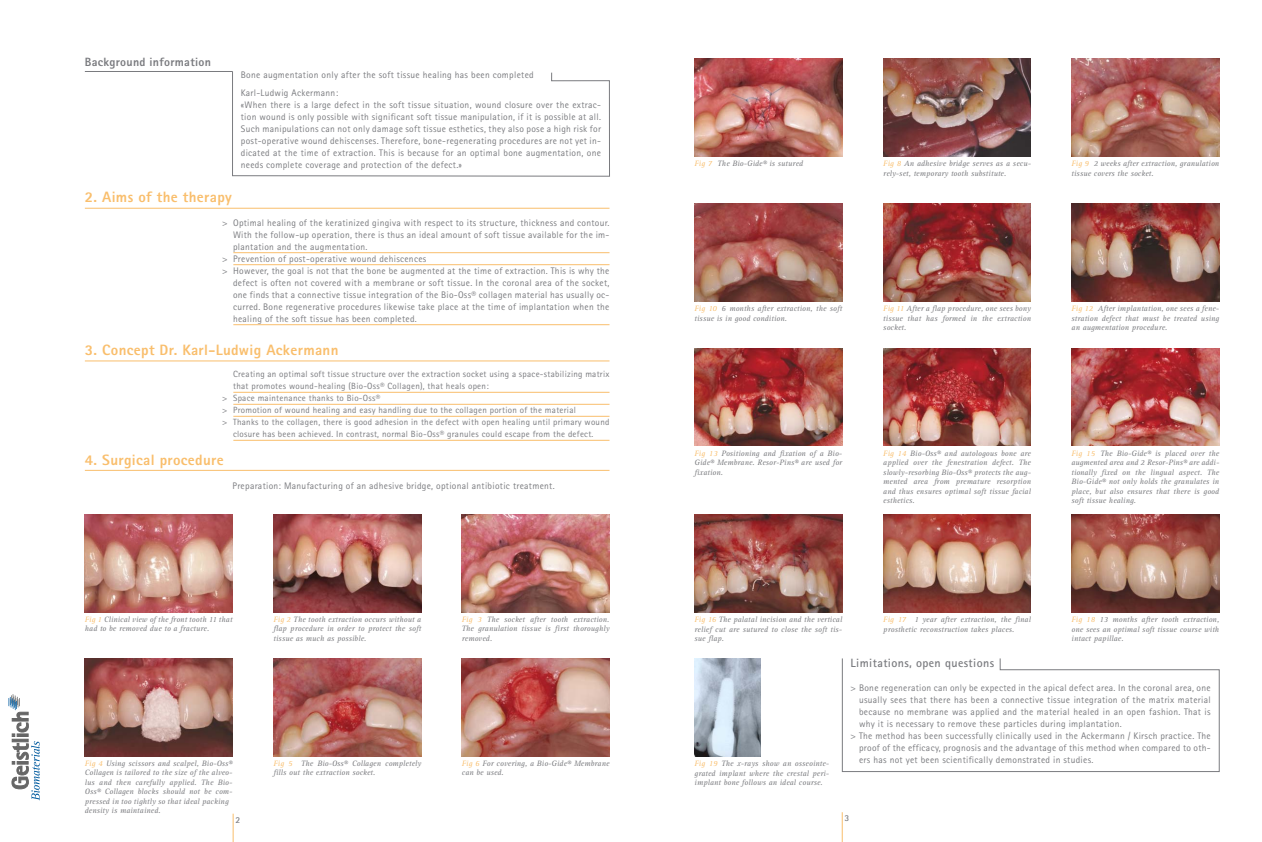
<style>
.page{position:relative;width:1262px;height:842px;background:#fff}
.page>*{position:absolute;margin:0;border:0;box-sizing:border-box;transform-origin:0 0}
.t1{font:800 15px "Rotis Sans Serif";letter-spacing:.02em;color:#f9be6c}
.t2{font:700 12px "Rotis Sans Serif";letter-spacing:.03em;color:#7a7b7f}
.t3{font:800 12px "Rotis Sans Serif";letter-spacing:.02em;color:#7a7b7f}
.t4{font:9.5px/12px "Rotis Sans Serif";letter-spacing:.03em;color:#7a7b7f}
.t5{font:9px "Rotis Sans Serif";letter-spacing:.03em;color:#7a7b7f}
.t6{font:700 9px "Rotis Sans Serif";color:#7a7b7f}
.t7{font:italic 8px/9.5px "Rotis Serif";letter-spacing:.01em;color:#7a7b7f;text-align:justify}
.s1{color:#f9be6c}
</style>
<div class="page">
<hr style="left:85px;top:208px;width:524px;height:1px;background:#f9be6c">
<hr style="left:85px;top:361px;width:524px;height:1px;background:#f9be6c">
<hr style="left:85px;top:470px;width:524px;height:1px;background:#f9be6c">
<hr style="left:233px;top:252px;width:376px;height:1px;background:#f9be6c">
<hr style="left:233px;top:264px;width:376px;height:1px;background:#f9be6c">
<hr style="left:233px;top:324px;width:376px;height:1px;background:#f9be6c">
<hr style="left:233px;top:392px;width:376px;height:1px;background:#f9be6c">
<hr style="left:233px;top:404px;width:376px;height:1px;background:#f9be6c">
<hr style="left:233px;top:416px;width:376px;height:1px;background:#f9be6c">
<hr style="left:233px;top:440px;width:376px;height:1px;background:#f9be6c">
<img style="left:694px;top:59px;width:148px;height:98px">
<img style="left:883px;top:59px;width:147px;height:98px">
<img style="left:1071px;top:59px;width:148px;height:98px">
<img style="left:694px;top:203px;width:148px;height:98px">
<img style="left:883px;top:203px;width:147px;height:98px">
<img style="left:1071px;top:203px;width:148px;height:98px">
<img style="left:694px;top:348px;width:148px;height:98px">
<img style="left:883px;top:348px;width:147px;height:98px">
<img style="left:1071px;top:348px;width:148px;height:98px">
<img style="left:694px;top:515px;width:148px;height:98px">
<img style="left:883px;top:515px;width:147px;height:98px">
<img style="left:1071px;top:515px;width:148px;height:98px">
<img style="left:85px;top:514px;width:147px;height:98px">
<img style="left:273px;top:514px;width:148px;height:98px">
<img style="left:462px;top:514px;width:147px;height:98px">
<img style="left:85px;top:658px;width:147px;height:98px">
<img style="left:273px;top:658px;width:148px;height:98px">
<img style="left:462px;top:658px;width:147px;height:98px">
<svg style="left:232px;top:71px;width:378px;height:106px"></svg>
<svg style="left:9px;top:694px;width:31px;height:106px"></svg>
<img style="left:694px;top:658px;width:66px;height:98px">
<svg style="left:233px;top:814px;width:1px;height:28px"></svg>
<hr style="left:842px;top:812px;width:1px;height:30px;background:#f9be6c">
<hr style="left:85px;top:71px;width:147px;height:1px;background:#7a7b7f">
<svg style="left:842px;top:658px;width:377px;height:114px"></svg>
<h2 class="t3" style="left:85px;top:58px;width:128px">Background information</h2>
<h1 class="t1" style="left:85px;top:191px;width:148px">2. Aims of the therapy</h1>
<p class="t4" style="left:241px;top:67px;width:294px;line-height:18px">Bone augmentation only after the soft tissue healing has been completed<br>Karl-Ludwig Ackermann:</p>
<p class="t4" style="left:241px;top:100px;width:362px;text-align:justify">«When there is a large defect in the soft tissue situation, wound closure over the extrac&shy;tion wound is only possible with significant soft tissue manipulation, if it is possible at all.<br>Such manipulations can not only damage soft tissue esthetics, they also pose a high risk for post-operative wound dehiscenses. Therefore, bone-regenerating procedures are not yet in&shy;dicated at the time of extraction. This is because for an optimal bone augmentation, one needs complete coverage and protection of the defect.»</p>
<p class="t4" style="left:222px;top:217px;width:389px">&gt; Optimal healing of the keratinized gingiva with respect to its structure, thickness and contour.</p>
<p class="t4" style="left:233px;top:229px;width:378px">With the follow-up operation, there is thus an ideal amount of soft tissue available for the im-</p>
<p class="t4" style="left:233px;top:241px;width:136px">plantation and the augmentation.</p>
<p class="t4" style="left:222px;top:253px;width:206px">&gt; Prevention of post-operative wound dehiscences</p>
<p class="t4" style="left:222px;top:265px;width:389px">&gt; However, the goal is not that the bone be augmented at the time of extraction. This is why the</p>
<p class="t4" style="left:233px;top:277px;width:378px">defect is often not covered with a membrane or soft tissue. In the coronal area of the socket,</p>
<p class="t4" style="left:233px;top:289px;width:378px">one finds that a connective tissue integration of the Bio-Oss® collagen material has usually oc-</p>
<p class="t4" style="left:233px;top:301px;width:378px">curred. Bone regenerative procedures likewise take place at the time of implantation when the</p>
<p class="t4" style="left:233px;top:313px;width:185px">healing of the soft tissue has been completed.</p>
<h1 class="t1" style="left:85px;top:344px;width:255px">3. Concept Dr. Karl-Ludwig Ackermann</h1>
<p class="t5" style="left:233px;top:371px;width:378px">Creating an optimal soft tissue structure over the extraction socket using a space-stabilizing matrix</p>
<p class="t5" style="left:233px;top:383px;width:257px">that promotes wound-healing (Bio-Oss® Collagen), that heals open:</p>
<p class="t5" style="left:222px;top:395px;width:160px">&gt; Space maintenance thanks to Bio-Oss®</p>
<p class="t5" style="left:222px;top:407px;width:355px">&gt; Promotion of wound healing and easy handling due to the collagen portion of the material</p>
<p class="t5" style="left:222px;top:419px;width:389px">&gt; Thanks to the collagen, there is good adhesion in the defect with open healing until primary wound</p>
<p class="t5" style="left:233px;top:431px;width:362px">closure has been achieved. In contrast, normal Bio-Oss® granules could escape from the defect.</p>
<h1 class="t1" style="left:85px;top:454px;width:140px">4. Surgical procedure</h1>
<p class="t4" style="left:232px;top:481px;width:323px">Preparation: Manufacturing of an adhesive bridge, optional antibiotic treatment.</p>
<p class="t7" style="left:85px;top:615px;width:149px"><span class="s1">Fig 1</span> Clinical view of the front tooth 11 that had to be removed due to a fracture.</p>
<p class="t7" style="left:273px;top:615px;width:149px"><span class="s1">Fig 2</span> The tooth extraction occurs without a flap procedure in order to protect the soft tissue as much as possible.</p>
<p class="t7" style="left:462px;top:615px;width:149px"><span class="s1">Fig 3</span> The socket after tooth extraction.<br>The granulation tissue is first thoroughly removed.</p>
<p class="t7" style="left:883px;top:159px;width:149px"><span class="s1">Fig 8</span> An adhesive bridge serves as a secu&shy;rely-set, temporary tooth substitute.</p>
<p class="t7" style="left:694px;top:159px;width:110px"><span class="s1">Fig 7</span> The Bio-Gide® is sutured</p>
<p class="t7" style="left:1071px;top:159px;width:149px"><span class="s1">Fig 9</span> 2 weeks after extraction, granulation tissue covers the socket.</p>
<p class="t7" style="left:694px;top:304px;width:149px"><span class="s1">Fig 10</span> 6 months after extraction, the soft tissue is in good condition.</p>
<p class="t7" style="left:883px;top:304px;width:149px"><span class="s1">Fig 11</span> After a flap procedure, one sees bony tissue that has formed in the extraction socket.</p>
<p class="t7" style="left:1071px;top:304px;width:149px"><span class="s1">Fig 12</span> After implantation, one sees a fene&shy;stration defect that must be treated using an augmentation procedure.</p>
<p class="t7" style="left:694px;top:449px;width:149px"><span class="s1">Fig 13</span> Positioning and fixation of a Bio-Gide® Membrane. Resor-Pins® are used for fixation.</p>
<p class="t7" style="left:883px;top:449px;width:149px"><span class="s1">Fig 14</span> Bio-Oss® and autologous bone are applied over the fenestration defect. The slowly-resorbing Bio-Oss® protects the aug&shy;mented area from premature resorption and thus ensures optimal soft tissue facial esthetics.</p>
<p class="t7" style="left:1071px;top:449px;width:149px"><span class="s1">Fig 15</span> The Bio-Gide® is placed over the augmented area and 2 Resor-Pins® are addi&shy;tionally fixed on the lingual aspect. The Bio-Gide® not only holds the granulates in place, but also ensures that there is good soft tissue healing.</p>
<p class="t7" style="left:694px;top:615px;width:149px"><span class="s1">Fig 16</span> The palatal incision and the vertical relief cut are sutured to close the soft tis&shy;sue flap.</p>
<p class="t7" style="left:883px;top:615px;width:149px"><span class="s1">Fig 17</span> 1 year after extraction, the final prosthetic reconstruction takes places.</p>
<p class="t7" style="left:1071px;top:615px;width:149px"><span class="s1">Fig 18</span> 13 months after tooth extraction, one sees an optimal soft tissue course with intact papillae.</p>
<h2 class="t2" style="left:850px;top:658px;width:145px">Limitations, open questions</h2>
<p class="t4" style="left:850px;top:682px;width:362px">&gt; Bone regeneration can only be expected in the apical defect area. In the coronal area, one</p>
<p class="t4" style="left:859px;top:694px;width:353px">usually sees that there has been a connective tissue integration of the matrix material</p>
<p class="t4" style="left:859px;top:706px;width:353px">because no membrane was applied and the material healed in an open fashion. That is</p>
<p class="t4" style="left:859px;top:718px;width:264px">why it is necessary to remove these particles during implantation.</p>
<p class="t4" style="left:850px;top:730px;width:362px">&gt; The method has been successfully clinically used in the Ackermann / Kirsch practice. The</p>
<p class="t4" style="left:859px;top:742px;width:353px">proof of the efficacy, prognosis and the advantage of this method when compared to oth-</p>
<p class="t4" style="left:859px;top:754px;width:236px">ers has not yet been scientifically demonstrated in studies.</p>
<p class="t7" style="left:85px;top:759px;width:149px;text-align:left"><span class="s1">Fig 4</span> Using scissors and scalpel, Bio-Oss® Collagen is tailored to the size of the alveo&shy;lus and then carefully applied. The Bio-Oss® Collagen blocks should not be com&shy;pressed in too tightly so that ideal packing density is maintained.</p>
<p class="t7" style="left:273px;top:759px;width:149px"><span class="s1">Fig 5</span> The Bio-Oss® Collagen completely fills out the extraction socket.</p>
<p class="t7" style="left:462px;top:759px;width:149px"><span class="s1">Fig 6</span> For covering, a Bio-Gide® Membrane can be used.</p>
<p class="t7" style="left:694px;top:759px;width:136px"><span class="s1">Fig 19</span> The x-rays show an osseointe&shy;grated implant where the crestal peri&shy;implant bone follows an ideal course.</p>
<p class="t6" style="left:235px;top:816px;width:6px">2</p>
<p class="t6" style="left:844px;top:815px;width:6px">3</p>
</div>
